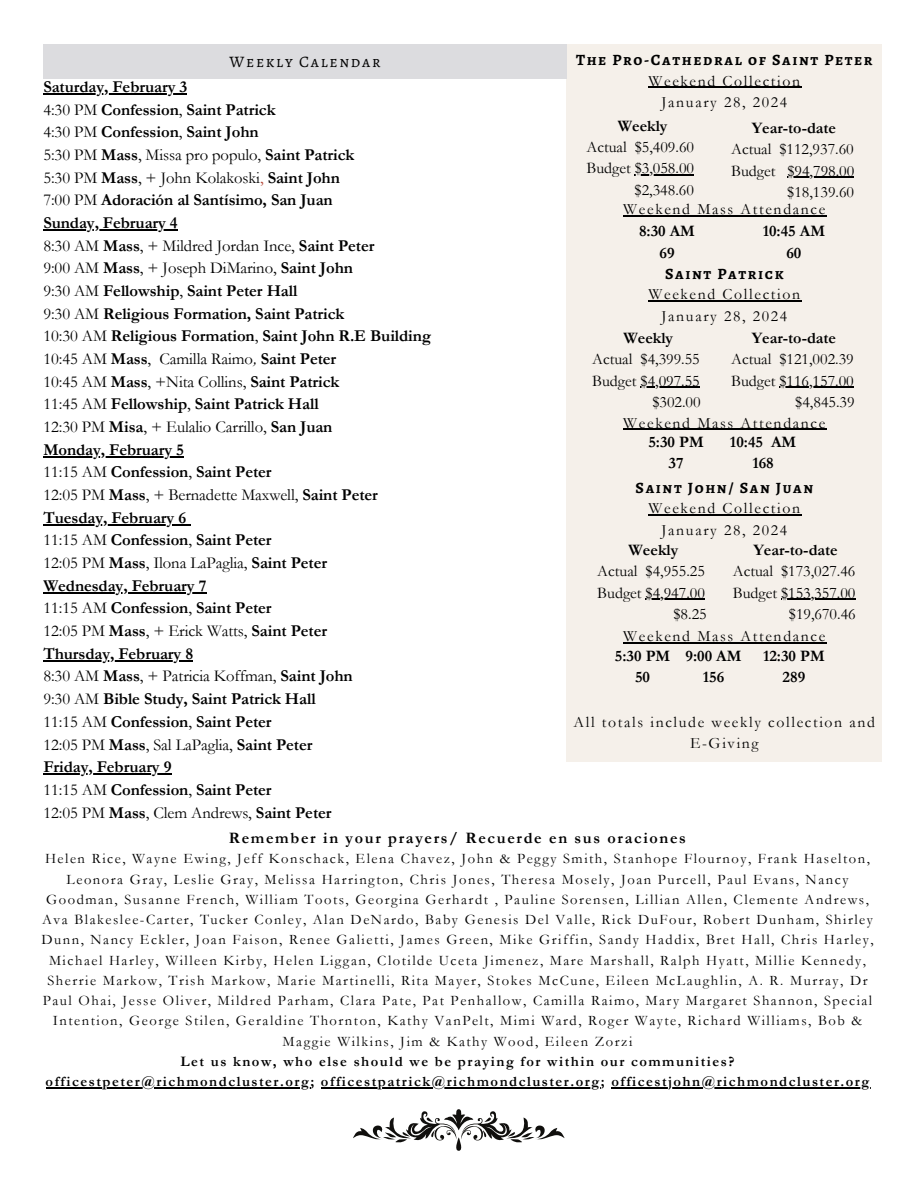
<style>
.page{position:relative;width:918px;height:1188px;background:#fff}
.page>*{position:absolute;margin:0;border:0;box-sizing:border-box;transform-origin:0 0}
.t1{font:700 16.65px/22.6px "Garamond";letter-spacing:-.005em;color:#000}
.t2{font:16.05px/21.3px "Garamond";color:#000;text-align:right}
.t3{font:700 16.05px/21.3px "Garamond";color:#000;text-align:center}
.t4{font:700 16.05px "Garamond";letter-spacing:.105em;color:#000}
.t5{font:16.05px "Alegreya SC";letter-spacing:.105em;color:#000}
.t6{font:15.75px/21.3px "Garamond";letter-spacing:.105em;color:#000;text-align:center}
.t7{font:700 15.75px "Alegreya SC";letter-spacing:.105em;color:#000}
.t8{font:14.55px/20.2px "Garamond";letter-spacing:.105em;color:#000;text-align:center}
.t9{font:700 14.55px/20.2px "Garamond";letter-spacing:.105em;color:#000;text-align:center}
.s1{font-weight:400}
.s2{font-weight:400;color:#b64a3b}
.s3{font-weight:400;font-style:italic}
</style>
<div class="page">
<svg style="left:353px;top:1109px;width:212px;height:42px"></svg>
<div style="left:567px;top:44px;width:315px;height:717px;background:#f5f0ea"></div>
<hr style="left:649px;top:87px;width:153px;height:1px;background:#000">
<hr style="left:623px;top:215px;width:74px;height:1px;background:#000">
<hr style="left:697px;top:215px;width:130px;height:1px;background:#000">
<hr style="left:649px;top:301px;width:153px;height:1px;background:#000">
<hr style="left:623px;top:429px;width:204px;height:1px;background:#000">
<hr style="left:649px;top:514px;width:153px;height:1px;background:#000">
<hr style="left:623px;top:643px;width:204px;height:1px;background:#000">
<hr style="left:646px;top:599px;width:59px;height:1px;background:#000">
<hr style="left:781px;top:599px;width:74px;height:1px;background:#000">
<hr style="left:641px;top:387px;width:59px;height:1px;background:#000">
<hr style="left:779px;top:387px;width:75px;height:1px;background:#000">
<hr style="left:43px;top:93px;width:144px;height:1px;background:#000">
<hr style="left:43px;top:229px;width:135px;height:1px;background:#000">
<hr style="left:43px;top:456px;width:141px;height:1px;background:#000">
<hr style="left:43px;top:524px;width:143px;height:1px;background:#000">
<hr style="left:43px;top:592px;width:163px;height:1px;background:#000">
<hr style="left:43px;top:660px;width:150px;height:1px;background:#000">
<hr style="left:43px;top:773px;width:128px;height:2px;background:#000">
<hr style="left:46px;top:1087px;width:265px;height:1px;background:#000">
<hr style="left:321px;top:1087px;width:280px;height:1px;background:#000">
<hr style="left:611px;top:1087px;width:260px;height:1px;background:#000">
<div style="left:43px;top:44px;width:524px;height:34px;background:#dcdcdf"></div>
<hr style="left:635px;top:174px;width:59px;height:2px;background:#000">
<hr style="left:787px;top:177px;width:67px;height:1px;background:#000">
<p class="t7" style="left:576px;top:49px;width:298px">The Pro-Cathedral of Saint Peter</p>
<p class="t6" style="left:649px;top:70px;width:153px">Weekend Collection<br>January 28, 2024</p>
<p class="t5" style="left:230px;top:50px;width:152px">Weekly Calendar</p>
<p class="t1" style="left:43px;top:76px;width:389px">Saturday, February 3<br><span class="s1">4:30 PM</span> Confession<span class="s1">,</span> Saint Patrick<br><span class="s1">4:30 PM</span> Confession<span class="s1">,</span> Saint John<br><span class="s1">5:30 PM</span> Mass<span class="s1">, Missa pro populo,</span> Saint Patrick<br><span class="s1">5:30 PM</span> Mass<span class="s1">, + John Kolakoski</span><span class="s2">,</span> Saint John<br><span class="s1">7:00 PM</span> Adoración al Santísimo, San Juan<br>Sunday, February 4<br><span class="s1">8:30 AM</span> Mass<span class="s1">, + Mildred Jordan Ince,</span> Saint Peter<br><span class="s1">9:00 AM</span> Mass<span class="s1">, + Joseph DiMarino,</span> Saint John<br><span class="s1">9:30 AM</span> Fellowship<span class="s1">,</span> Saint Peter Hall<br><span class="s1">9:30 AM</span> Religious Formation, Saint Patrick<br><span class="s1">10:30 AM</span> Religious Formation<span class="s1">,</span> Saint John R.E Building <span class="s1">10:45 AM</span> Mass<span class="s1">, Camilla Raimo</span><span class="s3">,</span> Saint Peter<br><span class="s1">10:45 AM</span> Mass<span class="s1">, +Nita Collins,</span> Saint Patrick<br><span class="s1">11:45 AM</span> Fellowship<span class="s1">,</span> Saint Patrick Hall<br><span class="s1">12:30 PM</span> Misa<span class="s1">, + Eulalio Carrillo,</span> San Juan<br>Monday, February 5<br><span class="s1">11:15 AM</span> Confession<span class="s1">,</span> Saint Peter<br><span class="s1">12:05 PM</span> Mass<span class="s1">, + Bernadette Maxwell,</span> Saint Peter Tuesday, February 6<br><span class="s1">11:15 AM</span> Confession<span class="s1">,</span> Saint Peter<br><span class="s1">12:05 PM</span> Mass<span class="s1">, Ilona LaPaglia,</span> Saint Peter<br>Wednesday, February 7<br><span class="s1">11:15 AM</span> Confession<span class="s1">,</span> Saint Peter<br><span class="s1">12:05 PM</span> Mass<span class="s1">, + Erick Watts,</span> Saint Peter<br>Thursday, February 8<br><span class="s1">8:30 AM</span> Mass<span class="s1">, + Patricia Koffman,</span> Saint John<br><span class="s1">9:30 AM</span> Bible Study, Saint Patrick Hall<br><span class="s1">11:15 AM</span> Confession<span class="s1">,</span> Saint Peter<br><span class="s1">12:05 PM</span> Mass<span class="s1">, Sal LaPaglia,</span> Saint Peter<br>Friday, February 9<br><span class="s1">11:15 AM</span> Confession<span class="s1">,</span> Saint Peter<br><span class="s1">12:05 PM</span> Mass<span class="s1">, Clem Andrews,</span> Saint Peter</p>
<p class="t4" style="left:229px;top:829px;width:459px">Remember in your prayers/ Recuerde en sus oraciones</p>
<p class="t8" style="left:41px;top:849px;width:834px">Helen Rice, Wayne Ewing, Jeff Konschack, Elena Chavez, John &amp; Peggy Smith, Stanhope Flournoy, Frank Haselton, Leonora Gray, Leslie Gray, Melissa Harrington, Chris Jones, Theresa Mosely, Joan Purcell, Paul Evans, Nancy Goodman, Susanne French, William Toots, Georgina Gerhardt , Pauline Sorensen, Lillian Allen, Clemente Andrews, Ava Blakeslee-Carter, Tucker Conley, Alan DeNardo, Baby Genesis Del Valle, Rick DuFour, Robert Dunham, Shirley Dunn, Nancy Eckler, Joan Faison, Renee Galietti, James Green, Mike Griffin, Sandy Haddix, Bret Hall, Chris Harley, Michael Harley, Willeen Kirby, Helen Liggan, Clotilde Uceta Jimenez, Mare Marshall, Ralph Hyatt, Millie Kennedy, Sherrie Markow, Trish Markow, Marie Martinelli, Rita Mayer, Stokes McCune, Eileen McLaughlin, A. R. Murray, Dr Paul Ohai, Jesse Oliver, Mildred Parham, Clara Pate, Pat Penhallow, Camilla Raimo, Mary Margaret Shannon, Special Intention, George Stilen, Geraldine Thornton, Kathy VanPelt, Mimi Ward, Roger Wayte, Richard Williams, Bob &amp; Maggie Wilkins, Jim &amp; Kathy Wood, Eileen Zorzi</p>
<p class="t9" style="left:46px;top:1051px;width:825px">Let us know, who else should we be praying for within our communities? officestpeter@richmondcluster.org; officestpatrick@richmondcluster.org; officestjohn@richmondcluster.org</p>
<p class="t3" style="left:618px;top:115px;width:51px">Weekly</p>
<p class="t2" style="left:586px;top:136px;width:109px">Actual $5,409.60<br>Budget $3,058.00 $2,348.60</p>
<p class="t3" style="left:752px;top:117px;width:86px">Year-to-date</p>
<p class="t2" style="left:731px;top:139px;width:125px">Actual $112,937.60<br>Budget $94,798.00 $18,139.60</p>
<p class="t6" style="left:623px;top:199px;width:204px">Weekend Mass Attendance</p>
<p class="t3" style="left:639px;top:221px;width:57px">8:30 AM<br>69</p>
<p class="t3" style="left:763px;top:221px;width:64px">10:45 AM<br>60</p>
<p class="t7" style="left:665px;top:263px;width:120px">Saint Patrick</p>
<p class="t6" style="left:649px;top:284px;width:153px">Weekend Collection<br>January 28, 2024</p>
<p class="t3" style="left:752px;top:327px;width:86px">Year-to-date</p>
<p class="t2" style="left:731px;top:349px;width:125px">Actual $121,002.39<br>Budget $116,157.00 $4,845.39</p>
<p class="t3" style="left:624px;top:327px;width:51px">Weekly</p>
<p class="t2" style="left:592px;top:349px;width:110px">Actual $4,399.55<br>Budget $4,097.55 $302.00</p>
<p class="t6" style="left:623px;top:412px;width:204px">Weekend Mass Attendance</p>
<p class="t3" style="left:648px;top:431px;width:57px">5:30 PM<br>37</p>
<p class="t3" style="left:730px;top:431px;width:68px">10:45 AM<br>168</p>
<p class="t7" style="left:636px;top:477px;width:179px">Saint John/ San Juan</p>
<p class="t6" style="left:649px;top:498px;width:153px">Weekend Collection<br>January 28, 2024</p>
<p class="t3" style="left:753px;top:539px;width:86px">Year-to-date</p>
<p class="t2" style="left:733px;top:561px;width:124px">Actual $173,027.46<br>Budget $153,357.00 $19,670.46</p>
<p class="t3" style="left:629px;top:539px;width:51px">Weekly</p>
<p class="t2" style="left:597px;top:561px;width:111px">Actual $4,955.25<br>Budget $4,947.00 $8.25</p>
<p class="t6" style="left:623px;top:626px;width:204px">Weekend Mass Attendance</p>
<p class="t3" style="left:615px;top:645px;width:57px">5:30 PM<br>50</p>
<p class="t3" style="left:686px;top:645px;width:57px">9:00 AM<br>156</p>
<p class="t3" style="left:763px;top:645px;width:63px">12:30 PM<br>289</p>
<p class="t6" style="left:574px;top:712px;width:303px">All totals include weekly collection and<br>E-Giving</p>
</div>
